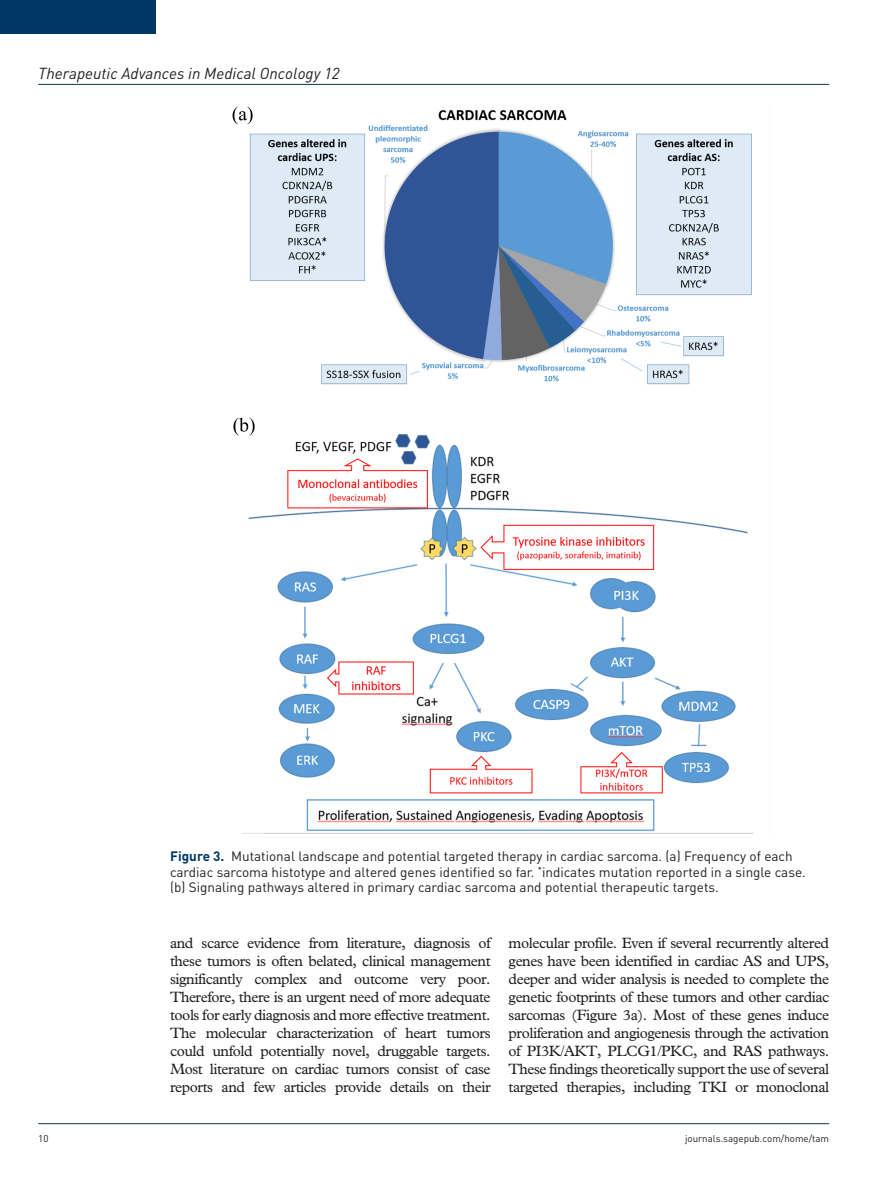
<style>
.page{position:relative;width:893px;height:1191px;background:#fff}
.page>*{position:absolute;margin:0;border:0;box-sizing:border-box;transform-origin:0 0}
.t1{font:italic 15.75px "DIN";color:#231f20}
.t2{font:15px/18px "Plantin Std";letter-spacing:-.03em;color:#231f20;text-align:justify}
.t3{font:13.5px/15.8px "DIN";color:#231f20}
.t4{font:9.75px "DIN";color:#231f20}
.s1{font-weight:700;color:#003865}
</style>
<div class="page">
<hr style="left:38px;top:84px;width:791px;height:1px;background:#003865">
<hr style="left:38px;top:1123px;width:791px;height:1px;background:#003865">
<div style="left:0;top:0;width:155px;height:34px;background:#003865"></div>
<img style="left:232px;top:106px;width:520px;height:725px">
<p class="t1" style="left:38px;top:63px;width:303px">Therapeutic Advances in Medical Oncology 12</p>
<p class="t3" style="left:170px;top:848px;width:637px"><span class="s1">Figure 3.</span> Mutational landscape and potential targeted therapy in cardiac sarcoma. (a) Frequency of each cardiac sarcoma histotype and altered genes identified so far. <sup>*</sup>indicates mutation reported in a single case. (b) Signaling pathways altered in primary cardiac sarcoma and potential therapeutic targets.</p>
<p class="t2" style="left:170px;top:934px;width:322px">and scarce evidence from literature, diagnosis of these tumors is often belated, clinical management significantly complex and outcome very poor.<br>Therefore, there is an urgent need of more adequate tools for early diagnosis and more effective treatment.<br>The molecular characterization of heart tumors could unfold potentially novel, druggable targets.<br>Most literature on cardiac tumors consist of case reports and few articles provide details on their</p>
<p class="t2" style="left:509px;top:934px;width:322px">molecular profile. Even if several recurrently altered genes have been identified in cardiac AS and UPS, deeper and wider analysis is needed to complete the genetic footprints of these tumors and other cardiac sarcomas (Figure 3a). Most of these genes induce proliferation and angiogenesis through the activation of PI3K/AKT, PLCG1/PKC, and RAS pathways.<br>These findings theoretically support the use of several targeted therapies, including TKI or monoclonal</p>
<p class="t4" style="left:38px;top:1132px;width:12px">10</p>
<p class="t4" style="left:685px;top:1132px;width:146px">journals.sagepub.com/home/tam</p>
</div>
